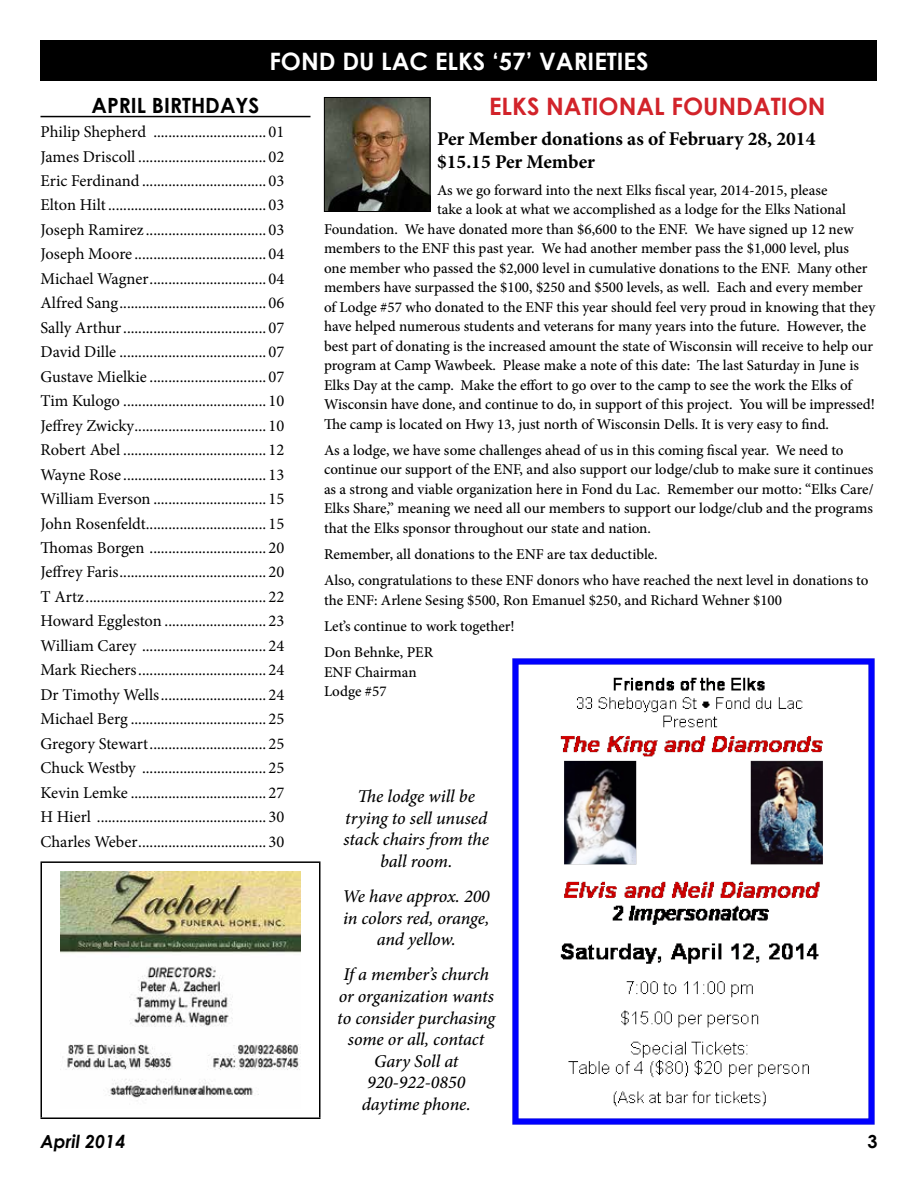
<style>
.page{position:relative;width:918px;height:1188px;background:#fff}
.page>*{position:absolute;margin:0;border:0;box-sizing:border-box;transform-origin:0 0}
.t1{font:700 24px "Century Gothic";color:#fff}
.t2{font:700 24px "Century Gothic";color:#d2232a}
.t3{font:700 21px "Century Gothic";color:#000}
.t4{font:700 19.5px/23.4px "Minion Pro";letter-spacing:-.005em;color:#000}
.t5{font:italic 500 18px/21.6px "Minion Pro";letter-spacing:-.005em;color:#000;text-align:center}
.t6{font:italic 700 18px "Century Gothic";color:#000}
.t7{font:700 18px "Century Gothic";color:#000}
.t8{font:16.5px/24.5px "Minion Pro";color:#000;text-align:justify}
.t9{font:500 15px/19.5px "Minion Pro";letter-spacing:-.005em;color:#000}
</style>
<div class="page">
<div style="left:40px;top:40px;width:838px;height:41px;background:#000"></div>
<hr style="left:40px;top:116px;width:270px;height:1px;background:#000">
<img style="left:326px;top:99px;width:102px;height:111px">
<div style="left:324px;top:97px;width:106px;height:115px;border:1px solid #000"></div>
<hr style="left:40px;top:861px;width:281px;height:2px;background:#000">
<hr style="left:40px;top:863px;width:2px;height:255px;background:#000">
<hr style="left:319px;top:863px;width:2px;height:255px;background:#000">
<hr style="left:40px;top:1118px;width:281px;height:1px;background:#000">
<img style="left:60px;top:872px;width:241px;height:228px">
<img style="left:512px;top:658px;width:363px;height:467px">
<h1 class="t1" style="left:269px;top:46px;width:381px">FOND DU LAC ELKS ‘57’ VARIETIES</h1>
<h2 class="t3" style="left:92px;top:92px;width:169px">APRIL BIRTHDAYS</h2>
<p class="t8" style="left:40px;top:120px;width:245px">Philip Shepherd .............................. 01<br>James Driscoll .................................. 02<br>Eric Ferdinand ................................. 03<br>Elton Hilt.......................................... 03<br>Joseph Ramirez ................................ 03<br>Joseph Moore ................................... 04<br>Michael Wagner............................... 04<br>Alfred Sang....................................... 06<br>Sally Arthur...................................... 07<br>David Dille ....................................... 07<br>Gustave Mielkie ............................... 07<br>Tim Kulogo ...................................... 10<br>Jeffrey Zwicky................................... 10<br>Robert Abel ...................................... 12<br>Wayne Rose ...................................... 13<br>William Everson .............................. 15<br>John Rosenfeldt................................ 15<br>Thomas Borgen ............................... 20<br>Jeffrey Faris....................................... 20<br>T Artz................................................ 22<br>Howard Eggleston ........................... 23<br>William Carey ................................. 24<br>Mark Riechers.................................. 24<br>Dr Timothy Wells............................ 24<br>Michael Berg .................................... 25<br>Gregory Stewart............................... 25<br>Chuck Westby ................................. 25<br>Kevin Lemke .................................... 27<br>H Hierl ............................................. 30<br>Charles Weber.................................. 30</p>
<h1 class="t2" style="left:489px;top:91px;width:338px">ELKS NATIONAL FOUNDATION</h1>
<h3 class="t4" style="left:437px;top:127px;width:380px">Per Member donations as of February 28, 2014 $15.15 Per Member</h3>
<p class="t9" style="left:437px;top:180px;width:392px">As we go forward into the next Elks fiscal year, 2014-2015, please</p>
<p class="t9" style="left:437px;top:200px;width:410px">take a look at what we accomplished as a lodge for the Elks National</p>
<p class="t9" style="left:324px;top:219px;width:531px">Foundation. We have donated more than $6,600 to the ENF. We have signed up 12 new</p>
<p class="t9" style="left:324px;top:239px;width:527px">members to the ENF this past year. We had another member pass the $1,000 level, plus</p>
<p class="t9" style="left:324px;top:258px;width:545px">one member who passed the $2,000 level in cumulative donations to the ENF. Many other</p>
<p class="t9" style="left:324px;top:278px;width:540px">members have surpassed the $100, $250 and $500 levels, as well. Each and every member</p>
<p class="t9" style="left:324px;top:297px;width:553px">of Lodge #57 who donated to the ENF this year should feel very proud in knowing that they</p>
<p class="t9" style="left:324px;top:317px;width:544px">have helped numerous students and veterans for many years into the future. However, the</p>
<p class="t9" style="left:324px;top:336px;width:551px">best part of donating is the increased amount the state of Wisconsin will receive to help our</p>
<p class="t9" style="left:324px;top:356px;width:537px">program at Camp Wawbeek. Please make a note of this date: The last Saturday in June is</p>
<p class="t9" style="left:324px;top:375px;width:530px">Elks Day at the camp. Make the effort to go over to the camp to see the work the Elks of</p>
<p class="t9" style="left:324px;top:395px;width:553px">Wisconsin have done, and continue to do, in support of this project. You will be impressed!</p>
<p class="t9" style="left:324px;top:414px;width:507px">The camp is located on Hwy 13, just north of Wisconsin Dells. It is very easy to find.</p>
<p class="t9" style="left:324px;top:440px;width:551px">As a lodge, we have some challenges ahead of us in this coming fiscal year. We need to continue our support of the ENF, and also support our lodge/club to make sure it continues as a strong and viable organization here in Fond du Lac. Remember our motto: “Elks Care/ Elks Share,” meaning we need all our members to support our lodge/club and the programs that the Elks sponsor throughout our state and nation.</p>
<p class="t9" style="left:324px;top:541px;width:546px;line-height:26.2px">Remember, all donations to the ENF are tax deductible.<br>Also, congratulations to these ENF donors who have reached the next level in donations to</p>
<p class="t9" style="left:324px;top:587px;width:460px;line-height:26.2px">the ENF: Arlene Sesing $500, Ron Emanuel $250, and Richard Wehner $100<br>Let’s continue to work together!<br>Don Behnke, PER</p>
<p class="t9" style="left:324px;top:662px;width:94px">ENF Chairman<br>Lodge #57</p>
<p class="t5" style="left:344px;top:786px;width:147px">The lodge will be trying to sell unused stack chairs from the ball room.</p>
<p class="t5" style="left:343px;top:885px;width:149px">We have approx. 200 in colors red, orange, and yellow.</p>
<p class="t5" style="left:337px;top:964px;width:159px">If a member’s church or organization wants to consider purchasing some or all, contact<br>Gary Soll at<br>920-922-0850 daytime phone.</p>
<p class="t6" style="left:40px;top:1129px;width:86px">April 2014</p>
<p class="t7" style="left:867px;top:1130px;width:12px">3</p>
</div>
